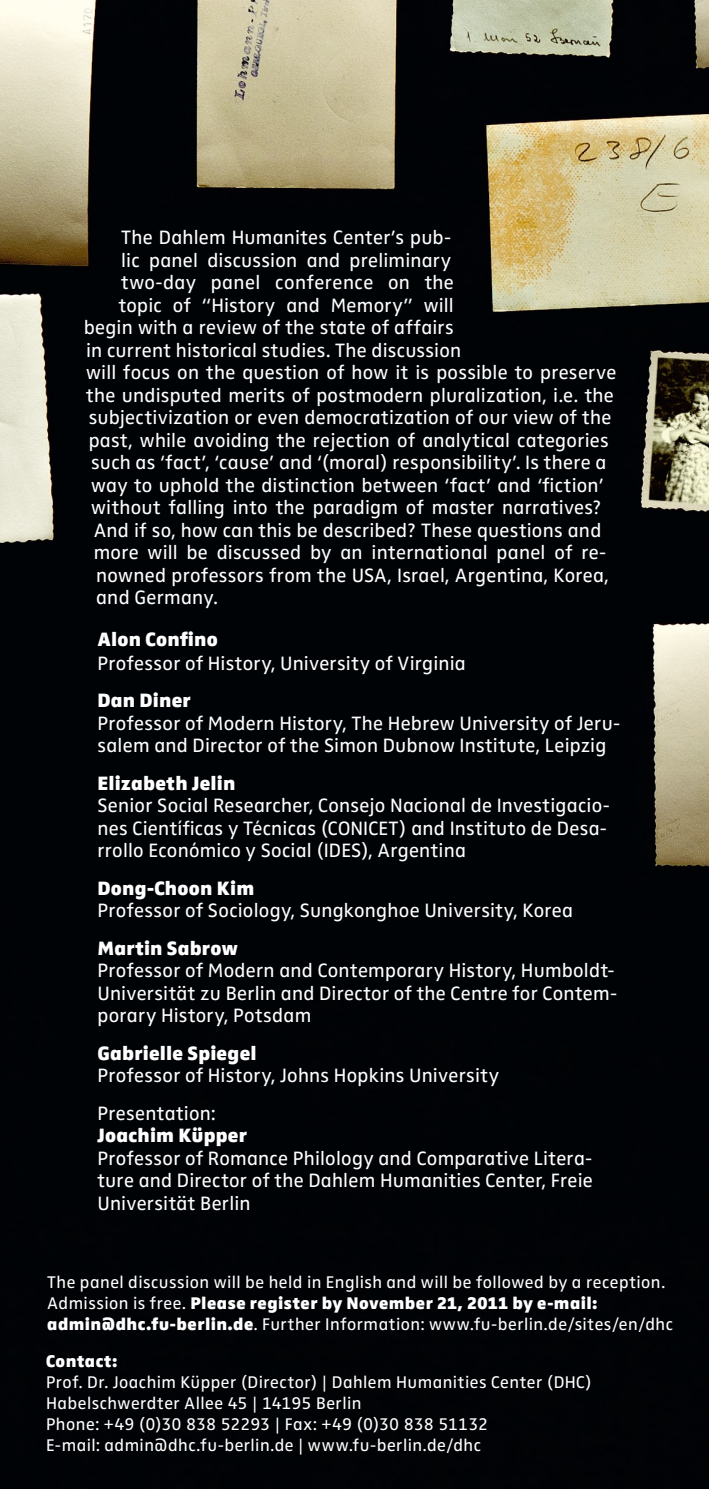
<style>
.page{position:relative;width:709px;height:1489px;background:#fff}
.page>*{position:absolute;margin:0;border:0;box-sizing:border-box;transform-origin:0 0}
.t1{font:20px/22.5px "Zwo Regular Plain Alt";letter-spacing:.015em;color:#fff}
.t2{font:20px "Zwo Black Plain Alt";letter-spacing:.01em;color:#fff}
.t3{font:17.5px/21px "Zwo Regular Plain Alt";letter-spacing:.025em;color:#fff}
.t4{font:17.5px "Zwo Black Plain Alt";letter-spacing:.025em;color:#fff}
.s1{font-family:"Zwo Regular Plain Alt"}
.s2{font-family:"Zwo Black Plain Alt"}
</style>
<div class="page">
<img style="left:0;top:0;width:709px;height:1488px">
<p class="t1" style="left:121px;top:226px;width:331px">The Dahlem Humanites Center’s pub-</p>
<p class="t1" style="left:121px;top:249px;width:331px">lic panel discussion and preliminary</p>
<p class="t1" style="left:121px;top:271px;width:334px">two-day panel conference on the</p>
<p class="t1" style="left:119px;top:294px;width:336px">topic of “History and Memory” will</p>
<p class="t1" style="left:84px;top:316px;width:371px">begin with a review of the state of affairs</p>
<p class="t1" style="left:86px;top:339px;width:376px">in current historical studies. The discussion</p>
<p class="t1" style="left:86px;top:361px;width:531px">will focus on the question of how it is possible to preserve</p>
<p class="t1" style="left:86px;top:384px;width:529px">the undisputed merits of postmodern pluralization, i.e. the</p>
<p class="t1" style="left:89px;top:406px;width:524px">subjectivization or even democratization of our view of the</p>
<p class="t1" style="left:89px;top:429px;width:521px">past, while avoiding the rejection of analytical categories</p>
<p class="t1" style="left:91px;top:451px;width:516px">such as ‘fact’, ‘cause’ and ‘(moral) responsibility’. Is there a</p>
<p class="t1" style="left:91px;top:474px;width:514px">way to uphold the distinction between ‘fact’ and ‘fiction’</p>
<p class="t1" style="left:91px;top:496px;width:511px">without falling into the paradigm of master narratives?</p>
<p class="t1" style="left:94px;top:519px;width:509px">And if so, how can this be described? These questions and</p>
<p class="t1" style="left:94px;top:541px;width:514px">more will be discussed by an international panel of re-</p>
<p class="t1" style="left:96px;top:564px;width:514px">nowned professors from the USA, Israel, Argentina, Korea,</p>
<p class="t1" style="left:96px;top:586px;width:123px">and Germany.</p>
<p class="t2" style="left:97px;top:627px;width:122px">Alon Confino</p>
<p class="t1" style="left:97px;top:651px;width:370px">Professor of History, University of Virginia</p>
<p class="t2" style="left:97px;top:688px;width:95px">Dan Diner</p>
<p class="t1" style="left:97px;top:711px;width:524px">Professor of Modern History, The Hebrew University of Jeru&shy;salem and Director of the Simon Dubnow Institute, Leipzig</p>
<p class="t2" style="left:97px;top:771px;width:139px">Elizabeth Jelin</p>
<p class="t1" style="left:97px;top:794px;width:514px">Senior Social Researcher, Consejo Nacional de Investigacio&shy;nes Científicas y Técnicas (CONICET) and Instituto de Desa&shy;rrollo Económico y Social (IDES), Argentina</p>
<p class="t2" style="left:97px;top:876px;width:158px">Dong-Choon Kim</p>
<p class="t1" style="left:97px;top:899px;width:477px">Professor of Sociology, Sungkonghoe University, Korea</p>
<p class="t2" style="left:97px;top:936px;width:142px">Martin Sabrow</p>
<p class="t1" style="left:97px;top:959px;width:521px">Professor of Modern and Contemporary History, Humboldt-<br>Universität zu Berlin and Director of the Centre for Contem&shy;porary History, Potsdam</p>
<p class="t2" style="left:97px;top:1041px;width:161px">Gabrielle Spiegel</p>
<p class="t1" style="left:97px;top:1056px;width:403px;line-height:37.5px">Professor of History, Johns Hopkins University<br>Presentation:</p>
<p class="t2" style="left:97px;top:1123px;width:151px">Joachim Küpper</p>
<p class="t1" style="left:97px;top:1146px;width:497px;text-align:justify">Professor of Romance Philology and Comparative Litera&shy;ture and Director of the Dahlem Humanities Center, Freie Universität Berlin</p>
<p class="t3" style="left:47px;top:1271px;width:619px">The panel discussion will be held in English and will be followed by a reception.</p>
<p class="t4" style="left:47px;top:1292px;width:551px"><span class="s1">Admission is free.</span> Please register by November 21, 2011 by e-mail:</p>
<p class="t3" style="left:47px;top:1313px;width:627px"><span class="s2">admin@dhc.fu-berlin.de</span>. Further Information: www.fu-berlin.de/sites/en/dhc</p>
<p class="t4" style="left:46px;top:1350px;width:72px">Contact:</p>
<p class="t3" style="left:46px;top:1371px;width:547px">Prof. Dr. Joachim Küpper (Director) | Dahlem Humanities Center (DHC)<br>Habelschwerdter Allee 45 | 14195 Berlin<br>Phone: +49 (0)30 838 52293 | Fax: +49 (0)30 838 51132<br>E-mail: admin@dhc.fu-berlin.de | www.fu-berlin.de/dhc</p>
</div>
